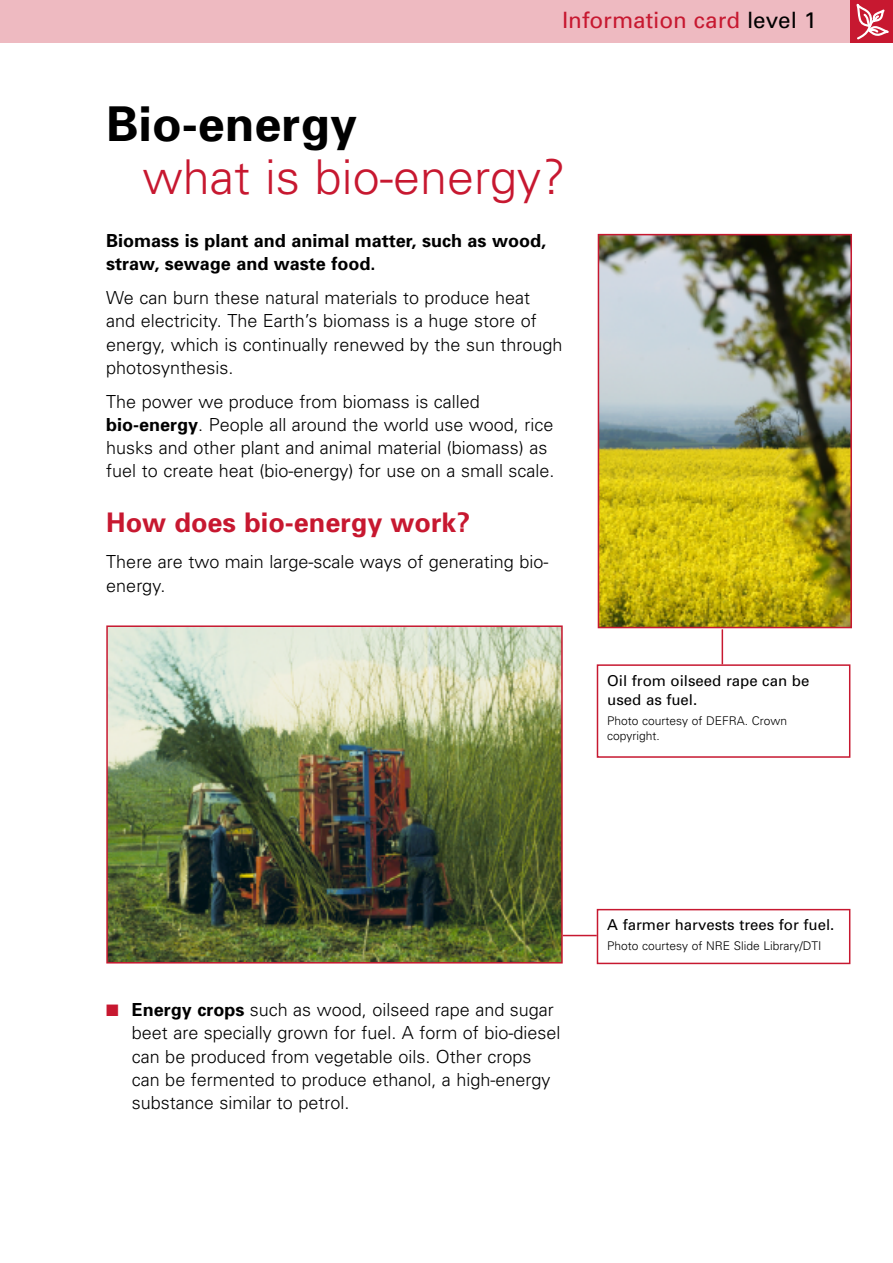
<style>
.page{position:relative;width:893px;height:1263px;background:#fff}
.page>*{position:absolute;margin:0;border:0;box-sizing:border-box;transform-origin:0 0}
.t1{font:300 48px "Univers";color:#c71830}
.t2{font:700 48px "Univers";color:#000}
.t3{font:700 27px "Univers";color:#c71830}
.t4{font:22.5px "Univers";color:#c71830}
.t5{font:300 18px/23.2px "Univers";color:#000}
.t6{font:700 18px/23.2px "Univers";color:#000}
.t7{font:15px/19.5px "Univers";color:#000}
.t8{font:300 12px/15px "Univers";color:#000}
.s1{color:#000}
.s2{font-weight:700}
.s3{color:#c71830}
</style>
<div class="page">
<div style="left:0;top:0;width:850px;height:43px;background:#eebac1"></div>
<div style="left:850px;top:0;width:43px;height:43px;background:#c71830"></div>
<svg style="left:856px;top:3px;width:33px;height:37px"></svg>
<img style="left:601px;top:237px;width:248px;height:388px">
<div style="left:598px;top:234px;width:254px;height:394px;border:2px solid #c71830"></div>
<div style="left:597px;top:664px;width:253px;height:94px;border:2px solid #c71830"></div>
<img style="left:109px;top:628px;width:451px;height:332px">
<div style="left:106px;top:625px;width:457px;height:338px;border:2px solid #c71830"></div>
<div style="left:597px;top:909px;width:253px;height:55px;border:2px solid #c71830"></div>
<hr style="left:722px;top:629px;width:1px;height:35px;background:#c71830">
<hr style="left:563px;top:935px;width:34px;height:1px;background:#c71830">
<p class="t4" style="left:562px;top:12px;width:256px">Information card <span class="s1">level 1</span></p>
<h1 class="t2" style="left:106px;top:106px;width:252px">Bio-energy</h1>
<h1 class="t1" style="left:142px;top:160px;width:425px">what is bio-energy?</h1>
<p class="t6" style="left:106px;top:230px;width:441px">Biomass is plant and animal matter, such as wood, straw, sewage and waste food.</p>
<p class="t5" style="left:106px;top:288px;width:458px">We can burn these natural materials to produce heat and electricity. The Earth’s biomass is a huge store of energy, which is continually renewed by the sun through photosynthesis.</p>
<p class="t5" style="left:106px;top:391px;width:450px">The power we produce from biomass is called <span class="s2">bio-energy</span>. People all around the world use wood, rice husks and other plant and animal material (biomass) as fuel to create heat (bio-energy) for use on a small scale.</p>
<h2 class="t3" style="left:106px;top:513px;width:365px">How does bio-energy work?</h2>
<p class="t5" style="left:106px;top:552px;width:444px">There are two main large-scale ways of generating bio&shy;energy.</p>
<p class="t7" style="left:607px;top:672px;width:204px">Oil from oilseed rape can be used as fuel.</p>
<p class="t8" style="left:607px;top:714px;width:182px">Photo courtesy of DEFRA. Crown copyright.</p>
<p class="t5" style="left:132px;top:1000px;width:430px;text-indent:-26px"><span class="s3">■</span> <span class="s2">Energy crops</span> such as wood, oilseed rape and sugar beet are specially grown for fuel. A form of bio-diesel can be produced from vegetable oils. Other crops can be fermented to produce ethanol, a high-energy substance similar to petrol.</p>
<p class="t7" style="left:607px;top:916px;width:229px">A farmer harvests trees for fuel.</p>
<p class="t8" style="left:607px;top:939px;width:216px">Photo courtesy of NRE Slide Library/DTI</p>
</div>
